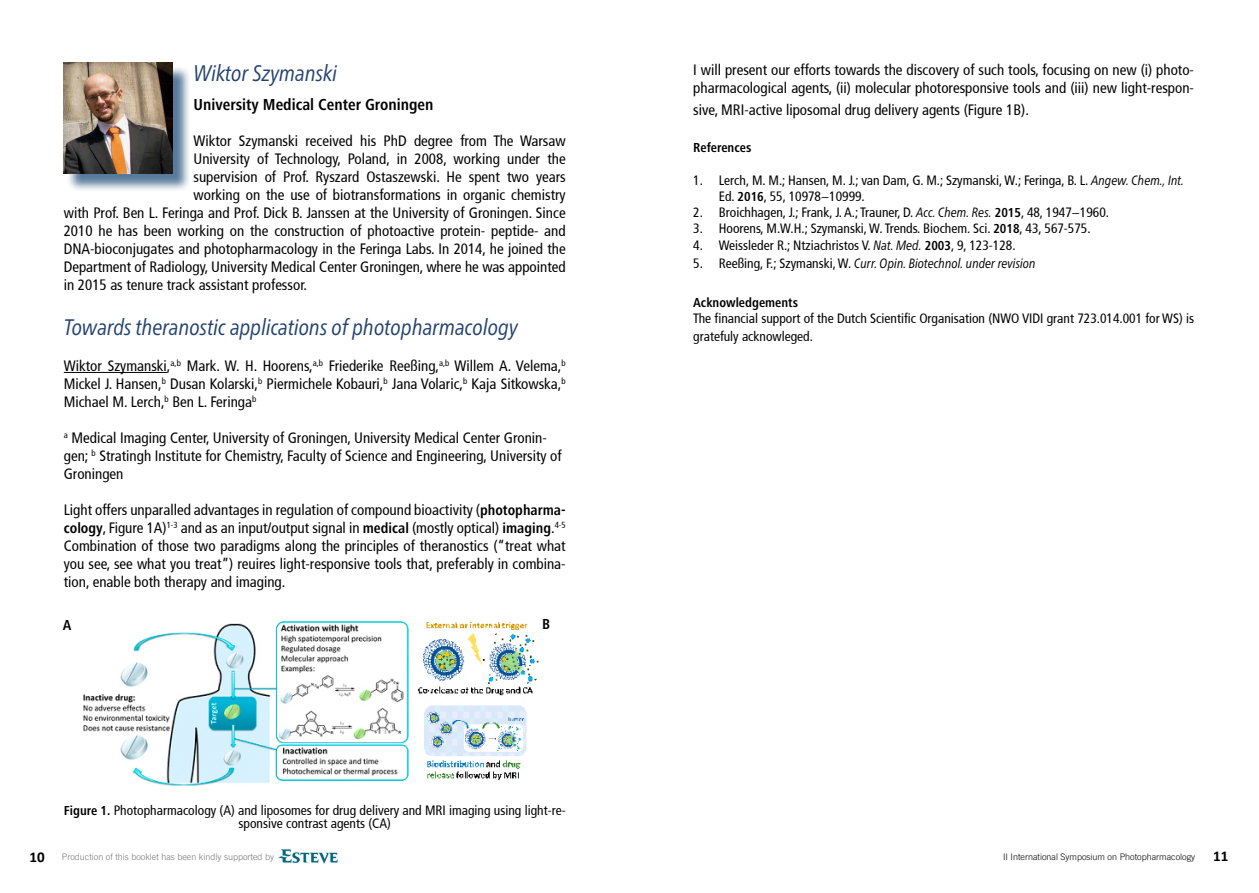
<style>
.page{position:relative;width:1259px;height:893px;background:#fff}
.page>*{position:absolute;margin:0;border:0;box-sizing:border-box;transform-origin:0 0}
.t1{font:italic condensed 22.5px "Frutiger Neue LT Pro";color:#23426f}
.t2{font:700 condensed 16.5px "Frutiger Next LT";color:#000}
.t3{font:condensed 15px/18px "Frutiger";color:#000;text-align:justify}
.t4{font:700 condensed 15px "Frutiger Next LT";color:#000}
.t5{font:condensed 13.5px/13.5px "Frutiger";color:#000}
.t6{font:italic condensed 13.5px "Frutiger Neue LT Pro";color:#000}
.t7{font:700 condensed 13.5px "Frutiger Next LT";color:#000}
.t8{font:300 9px "Trade Gothic LT Com";color:#787777}
.t9{font:300 9px "Trade Gothic LT Com";color:#000}
.s1{font-family:"Frutiger Next LT";font-weight:700}
.s2{font-family:"Frutiger Neue LT Pro";font-style:italic}
.s3{font-family:"Frutiger";font-style:normal}
.s4{font-family:"Calibri";font-weight:700;font-size:15px;color:#000}
.s5{font-family:"Calibri";font-weight:700;font-size:15px}
</style>
<div class="page">
<img style="left:278px;top:849px;width:60px;height:15px">
<img style="left:83px;top:621px;width:456px;height:165px">
<hr style="left:64px;top:372px;width:103px;height:1px;background:#000">
<div style="left:66px;top:65px;width:125px;height:127px;background:#1f4e79;opacity:.75"></div>
<img style="left:64px;top:63px;width:108px;height:110px">
<h1 class="t1" style="left:193px;top:60px;width:145px">Wiktor Szymanski</h1>
<p class="t2" style="left:193px;top:95px;width:241px">University Medical Center Groningen</p>
<p class="t3" style="left:193px;top:132px;width:374px">Wiktor Szymanski received his PhD degree from The Warsaw</p>
<p class="t3" style="left:193px;top:150px;width:374px">University of Technology, Poland, in 2008, working under the</p>
<p class="t3" style="left:193px;top:168px;width:374px">supervision of Prof. Ryszard Ostaszewski. He spent two years</p>
<p class="t3" style="left:193px;top:186px;width:374px">working on the use of biotransformations in organic chemistry</p>
<p class="t3" style="left:64px;top:204px;width:503px">with Prof. Ben L. Feringa and Prof. Dick B. Janssen at the University of Groningen. Since</p>
<p class="t3" style="left:64px;top:222px;width:503px">2010 he has been working on the construction of photoactive protein- peptide- and</p>
<p class="t3" style="left:64px;top:240px;width:503px">DNA-bioconjugates and photopharmacology in the Feringa Labs. In 2014, he joined the</p>
<p class="t3" style="left:64px;top:258px;width:503px">Department of Radiology, University Medical Center Groningen, where he was appointed</p>
<p class="t3" style="left:64px;top:276px;width:245px">in 2015 as tenure track assistant professor.</p>
<h1 class="t1" style="left:64px;top:314px;width:455px">Towards theranostic applications of photopharmacology</h1>
<p class="t3" style="left:64px;top:357px;width:503px">Wiktor Szymanski,<sup>a,b</sup> Mark. W. H. Hoorens,<sup>a,b</sup> Friederike Reeßing,<sup>a,b</sup> Willem A. Velema,<sup>b </sup>Mickel J. Hansen,<sup>b</sup> Dusan Kolarski,<sup>b</sup> Piermichele Kobauri,<sup>b</sup> Jana Volaric,<sup>b</sup> Kaja Sitkowska,<sup>b </sup>Michael M. Lerch,<sup>b</sup> Ben L. Feringa<sup>b</sup></p>
<p class="t3" style="left:64px;top:429px;width:499px;text-align:left"><sup>a</sup> Medical Imaging Center, University of Groningen, University Medical Center Gronin&shy;gen; <sup>b</sup> Stratingh Institute for Chemistry, Faculty of Science and Engineering, University of<br>Groningen</p>
<p class="t3" style="left:64px;top:501px;width:503px">Light offers unparalled advantages in regulation of compound bioactivity (<span class="s1">photopharma&shy;cology</span>, Figure 1A)<sup>1-3</sup> and as an input/output signal in <span class="s1">medical</span> (mostly optical) <span class="s1">imaging</span>.<sup>4-5<br></sup>Combination of those two paradigms along the principles of theranostics (“treat what you see, see what you treat”) reuires light-responsive tools that, preferably in combina&shy;tion, enable both therapy and imaging.</p>
<p class="t4" style="left:63px;top:616px;width:10px">A</p>
<p class="t4" style="left:542px;top:615px;width:9px">B</p>
<p class="t5" style="left:64px;top:803px;width:503px;text-align:center"><span class="s1">Figure 1.</span> Photopharmacology (A) and liposomes for drug delivery and MRI imaging using light-re&shy;sponsive contrast agents (CA)</p>
<p class="t3" style="left:693px;top:61px;width:502px">I will present our efforts towards the discovery of such tools, focusing on new (i) photo&shy;pharmacological agents, (ii) molecular photoresponsive tools and (iii) new light-respon-</p>
<p class="t3" style="left:693px;top:101px;width:337px">sive, MRI-active liposomal drug delivery agents (Figure 1B).</p>
<p class="t7" style="left:693px;top:140px;width:60px">References</p>
<p class="t5" style="left:719px;top:172px;width:466px;line-height:16.2px;text-indent:-26px">1. Lerch, M. M.; Hansen, M. J.; van Dam, G. M.; Szymanski, W.; Feringa, B. L. <span class="s2">Angew. Chem., Int.<br></span>Ed. <span class="s1">2016</span>, 55, 10978−10999.</p>
<p class="t5" style="left:693px;top:206px;width:417px">2. Broichhagen, J.; Frank, J. A.; Trauner, D. <span class="s2">Acc. Chem. Res.</span> <span class="s1">2015</span>, 48, 1947−1960.</p>
<p class="t5" style="left:693px;top:222px;width:399px">3. Hoorens, M.W.H.; Szymanski, W. Trends. Biochem. Sci. <span class="s1">2018</span>, 43, 567-575.</p>
<p class="t5" style="left:693px;top:238px;width:324px">4. Weissleder R.; Ntziachristos V. <span class="s2">Nat. Med.</span> <span class="s1">2003</span>, 9, 123-128.</p>
<p class="t6" style="left:693px;top:255px;width:344px"><span class="s3">5. Reeßing, F.; Szymanski, W.</span> Curr. Opin. Biotechnol. under revision</p>
<p class="t7" style="left:693px;top:295px;width:106px">Acknowledgements</p>
<p class="t5" style="left:693px;top:310px;width:502px;line-height:18px">The financial support of the Dutch Scientific Organisation (NWO VIDI grant 723.014.001 for WS) is gratefuly acknowleged.</p>
<p class="t8" style="left:29px;top:851px;width:246px"><span class="s4">10</span> Production of this booklet has been kindly supported by</p>
<p class="t9" style="left:1003px;top:851px;width:227px">II International Symposium on Photopharmacology <span class="s5">11</span></p>
</div>
